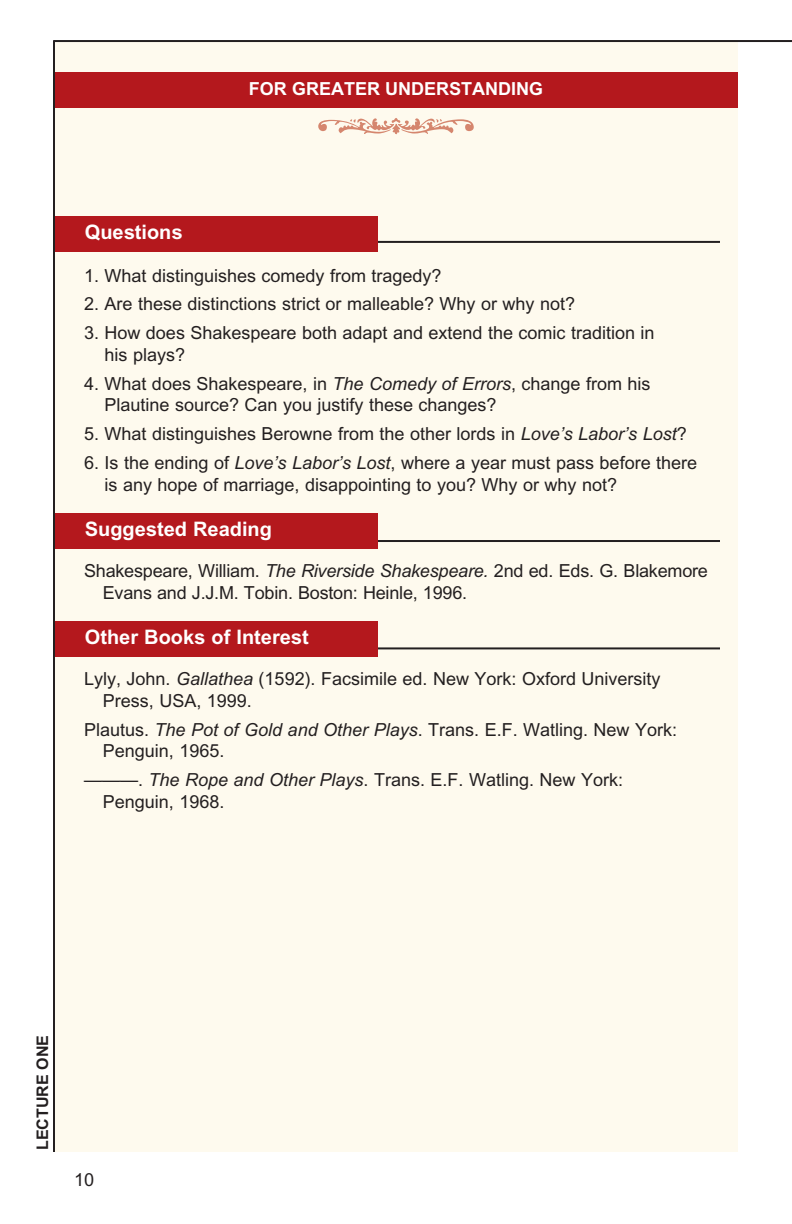
<style>
.page{position:relative;width:792px;height:1224px;background:#fff}
.page>*{position:absolute;margin:0;border:0;box-sizing:border-box;transform-origin:0 0}
.t1{font:20px "RB Arial Bold";color:#fff}
.t2{font:18px/21.6px "RB Arial";color:#231f20}
.t3{font:18px "RB Arial Bold";color:#fff}
.t4{font:16px "RB Arial Bold";color:#231f20}
.s1{font-family:"RB Arial Italic"}
</style>
<div class="page">
<div style="left:54px;top:41px;width:684px;height:1111px;background:#fefaee"></div>
<hr style="left:91px;top:540px;width:629px;height:2px;background:#231f20">
<hr style="left:91px;top:241px;width:629px;height:2px;background:#231f20">
<div style="left:54px;top:216px;width:324px;height:36px;background:#b4181d"></div>
<div style="left:54px;top:513px;width:324px;height:36px;background:#b4181d"></div>
<div style="left:54px;top:72px;width:684px;height:36px;background:#b4181d"></div>
<hr style="left:92px;top:647px;width:628px;height:2px;background:#231f20">
<div style="left:54px;top:621px;width:324px;height:36px;background:#b4181d"></div>
<hr style="left:53px;top:40px;width:2px;height:1112px;background:#231f20">
<hr style="left:54px;top:40px;width:738px;height:2px;background:#231f20">
<p class="t1" style="left:85px;top:225px;width:99px">Questions</p>
<p class="t3" style="left:249px;top:82px;width:296px">FOR GREATER UNDERSTANDING</p>
<p class="t2" style="left:84px;top:266px;width:359px">1. What distinguishes comedy from tragedy?</p>
<p class="t2" style="left:84px;top:295px;width:493px">2. Are these distinctions strict or malleable? Why or why not?</p>
<p class="t2" style="left:104px;top:324px;width:552px;text-indent:-20px">3. How does Shakespeare both adapt and extend the comic tradition in his plays?</p>
<p class="t2" style="left:105px;top:374px;width:548px;text-indent:-20px">4. What does Shakespeare, in <span class="s1">The Comedy of Errors</span>, change from his<br>Plautine source? Can you justify these changes?</p>
<p class="t2" style="left:84px;top:425px;width:604px">5. What distinguishes Berowne from the other lords in <span class="s1">Love’s Labor’s Lost</span>?</p>
<p class="t2" style="left:105px;top:454px;width:594px;text-indent:-20px">6. Is the ending of <span class="s1">Love’s Labor’s Lost</span>, where a year must pass before there is any hope of marriage, disappointing to you? Why or why not?</p>
<p class="t1" style="left:85px;top:522px;width:189px">Suggested Reading</p>
<p class="t2" style="left:103px;top:562px;width:607px;text-indent:-19px">Shakespeare, William. <span class="s1">The Riverside Shakespeare.</span> 2nd ed. Eds. G. Blakemore<br>Evans and J.J.M. Tobin. Boston: Heinle, 1996.</p>
<p class="t1" style="left:85px;top:630px;width:225px">Other Books of Interest</p>
<p class="t2" style="left:103px;top:670px;width:559px;text-indent:-19px">Lyly, John. <span class="s1">Gallathea</span> (1592). Facsimile ed. New York: Oxford University<br>Press, USA, 1999.</p>
<p class="t2" style="left:103px;top:720px;width:576px;text-indent:-19px">Plautus. <span class="s1">The Pot of Gold and Other Plays</span>. Trans. E.F. Watling. New York:<br>Penguin, 1965.</p>
<p class="t2" style="left:103px;top:771px;width:522px;text-indent:-19px">———. <span class="s1">The Rope and Other Plays</span>. Trans. E.F. Watling. New York:<br>Penguin, 1968.</p>
<p class="t4" style="left:37px;top:1150px;width:117px;rotate:-90deg">LECTURE ONE</p>
<p class="t2" style="left:74px;top:1170px;width:22px">10</p>
</div>
